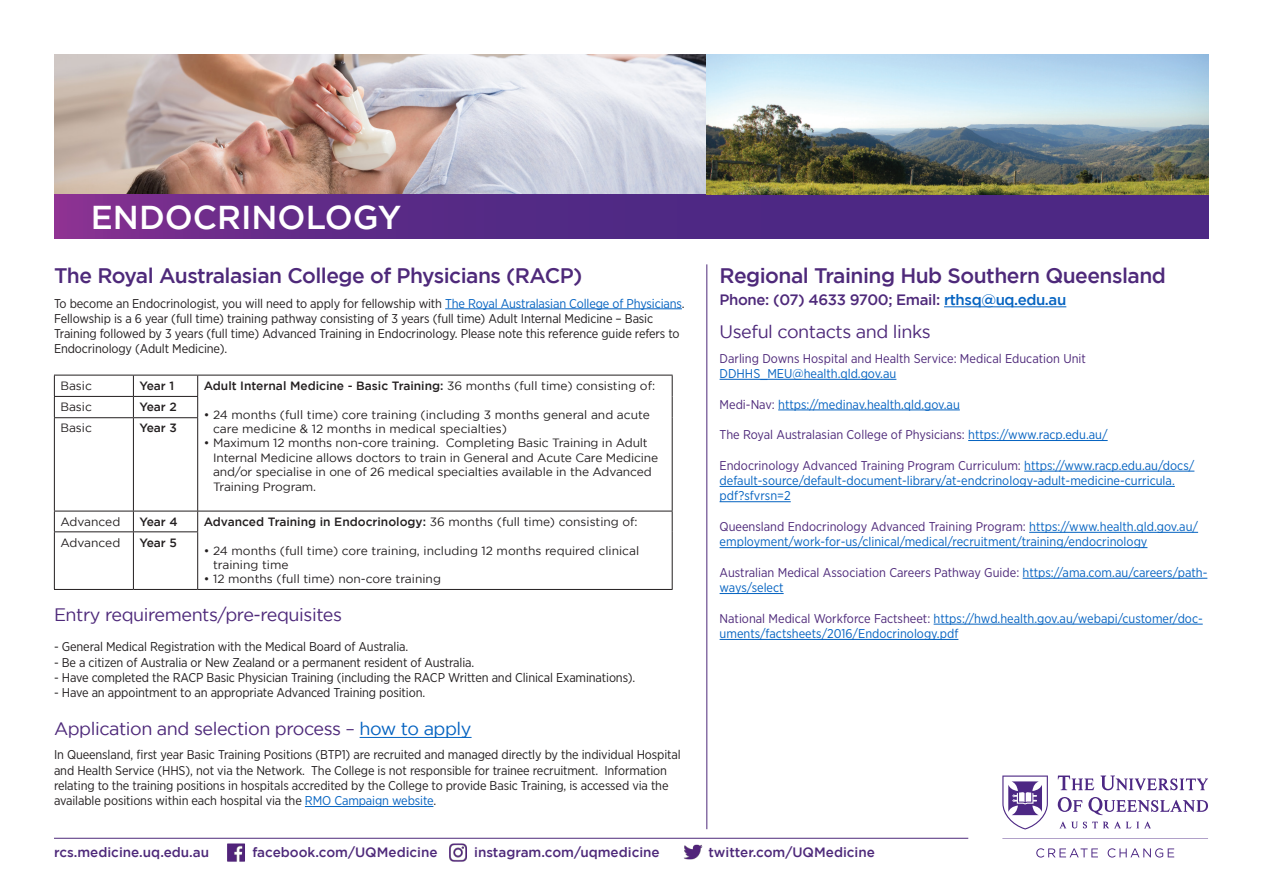
<style>
.page{position:relative;width:1263px;height:893px;background:#fff}
.page>*{position:absolute;margin:0;border:0;box-sizing:border-box;transform-origin:0 0}
.t1{font:500 33px "Gotham";color:#fff}
.t2{font:500 21px "Gotham";letter-spacing:-.025em;color:#4e297a}
.t3{font:18px "Gotham";letter-spacing:-.025em;color:#4e297a}
.t4{font:500 15px "Gotham";letter-spacing:-.025em;color:#4e297a}
.t5{font:500 13.5px "Gotham";color:#4e297a}
.t6{font:12.75px/15.3px "Gotham Narrow";letter-spacing:-.01em;color:#231f20}
.t7{font:12.75px/15.3px "Gotham Narrow";color:#0563c1}
.t8{font:12.75px/15.3px "Gotham Narrow";color:#4e297a}
.t9{font:12px/14.4px "Gotham";letter-spacing:-.01em;color:#231f20}
.t10{font:500 12px "Gotham";color:#231f20}
.s1{color:#0563c1}
.s2{font-weight:400}
.s3{color:#4e297a}
</style>
<div class="page">
<hr style="left:706px;top:264px;width:1px;height:565px;background:#4e297a">
<svg style="left:1002px;top:775px;width:206px;height:82px"></svg>
<img style="left:218px;top:837px;width:36px;height:25px">
<img style="left:440px;top:837px;width:35px;height:25px">
<img style="left:676px;top:837px;width:35px;height:23px">
<hr style="left:54px;top:838px;width:914px;height:1px;background:#4e297a">
<img style="left:54px;top:54px;width:653px;height:141px">
<svg style="left:54px;top:195px;width:1155px;height:44px;background:#582986"></svg>
<img style="left:707px;top:54px;width:502px;height:141px">
<hr style="left:944px;top:307px;width:122px;height:1px;background:#0563c1">
<hr style="left:720px;top:379px;width:176px;height:1px;background:#0563c1">
<hr style="left:778px;top:410px;width:182px;height:1px;background:#0563c1">
<hr style="left:968px;top:440px;width:140px;height:1px;background:#0563c1">
<hr style="left:1024px;top:471px;width:170px;height:1px;background:#0563c1">
<hr style="left:720px;top:486px;width:455px;height:1px;background:#0563c1">
<hr style="left:720px;top:501px;width:71px;height:1px;background:#0563c1">
<hr style="left:1029px;top:532px;width:169px;height:1px;background:#0563c1">
<hr style="left:720px;top:547px;width:427px;height:1px;background:#0563c1">
<hr style="left:1022px;top:578px;width:185px;height:1px;background:#0563c1">
<hr style="left:720px;top:593px;width:64px;height:1px;background:#0563c1">
<hr style="left:934px;top:624px;width:269px;height:1px;background:#0563c1">
<hr style="left:720px;top:639px;width:238px;height:1px;background:#0563c1">
<hr style="left:445px;top:308px;width:237px;height:1px;background:#0563c1">
<hr style="left:360px;top:737px;width:112px;height:1px;background:#0563c1">
<hr style="left:305px;top:806px;width:128px;height:1px;background:#0563c1">
<hr style="left:54px;top:375px;width:79px;height:1px;background:#231f20">
<hr style="left:133px;top:375px;width:65px;height:1px;background:#231f20">
<hr style="left:198px;top:375px;width:474px;height:1px;background:#231f20">
<hr style="left:54px;top:396px;width:79px;height:1px;background:#231f20">
<svg style="left:54px;top:375px;width:1px;height:42px"></svg>
<hr style="left:133px;top:396px;width:65px;height:1px;background:#231f20">
<svg style="left:133px;top:375px;width:1px;height:42px"></svg>
<svg style="left:197px;top:375px;width:1px;height:42px"></svg>
<svg style="left:672px;top:375px;width:1px;height:43px"></svg>
<hr style="left:54px;top:417px;width:79px;height:1px;background:#231f20">
<hr style="left:54px;top:418px;width:1px;height:93px;background:#231f20">
<hr style="left:133px;top:417px;width:65px;height:1px;background:#231f20">
<hr style="left:133px;top:418px;width:1px;height:93px;background:#231f20">
<hr style="left:197px;top:418px;width:1px;height:93px;background:#231f20">
<hr style="left:672px;top:418px;width:1px;height:93px;background:#231f20">
<hr style="left:54px;top:511px;width:79px;height:1px;background:#231f20">
<svg style="left:54px;top:511px;width:1px;height:20px"></svg>
<hr style="left:133px;top:511px;width:65px;height:1px;background:#231f20">
<svg style="left:133px;top:511px;width:1px;height:20px"></svg>
<hr style="left:198px;top:511px;width:474px;height:1px;background:#231f20">
<svg style="left:197px;top:511px;width:1px;height:20px"></svg>
<svg style="left:672px;top:511px;width:1px;height:21px"></svg>
<hr style="left:54px;top:531px;width:79px;height:1px;background:#231f20">
<hr style="left:54px;top:532px;width:1px;height:57px;background:#231f20">
<hr style="left:133px;top:531px;width:65px;height:1px;background:#231f20">
<hr style="left:133px;top:532px;width:1px;height:57px;background:#231f20">
<hr style="left:197px;top:532px;width:1px;height:57px;background:#231f20">
<hr style="left:672px;top:532px;width:1px;height:57px;background:#231f20">
<hr style="left:54px;top:589px;width:79px;height:1px;background:#231f20">
<hr style="left:133px;top:589px;width:65px;height:1px;background:#231f20">
<hr style="left:198px;top:589px;width:474px;height:1px;background:#231f20">
<h1 class="t1" style="left:91px;top:198px;width:312px">ENDOCRINOLOGY</h1>
<p class="t2" style="left:54px;top:264px;width:530px">The Royal Australasian College of Physicians (RACP)</p>
<p class="t6" style="left:54px;top:295px;width:632px">To become an Endocrinologist, you will need to apply for fellowship with <span class="s1">The Royal Australasian College of Physicians</span>.<br>Fellowship is a 6 year (full time) training pathway consisting of 3 years (full time) Adult Internal Medicine – Basic Training followed by 3 years (full time) Advanced Training in Endocrinology. Please note this reference guide refers to Endocrinology (Adult Medicine).</p>
<p class="t9" style="left:60px;top:378px;width:33px">Basic</p>
<p class="t10" style="left:139px;top:379px;width:36px">Year 1</p>
<p class="t10" style="left:204px;top:379px;width:453px">Adult Internal Medicine - Basic Training: <span class="s2">36 months (full time) consisting of:</span></p>
<p class="t9" style="left:213px;top:407px;width:438px;text-indent:-9px">• 24 months (full time) core training (including 3 months general and acute care medicine &amp; 12 months in medical specialties)</p>
<p class="t9" style="left:213px;top:436px;width:447px;text-indent:-9px">• Maximum 12 months non-core training. Completing Basic Training in Adult Internal Medicine allows doctors to train in General and Acute Care Medicine and/or specialise in one of 26 medical specialties available in the Advanced Training Program.</p>
<p class="t9" style="left:60px;top:400px;width:33px">Basic</p>
<p class="t10" style="left:139px;top:400px;width:39px">Year 2</p>
<p class="t9" style="left:60px;top:421px;width:33px">Basic</p>
<p class="t10" style="left:139px;top:421px;width:39px">Year 3</p>
<p class="t9" style="left:60px;top:514px;width:61px">Advanced</p>
<p class="t10" style="left:139px;top:515px;width:40px">Year 4</p>
<p class="t10" style="left:204px;top:515px;width:435px">Advanced Training in Endocrinology: <span class="s2">36 months (full time) consisting of:</span></p>
<p class="t9" style="left:213px;top:543px;width:428px;text-indent:-9px">• 24 months (full time) core training, including 12 months required clinical training time</p>
<p class="t9" style="left:204px;top:572px;width:239px">• 12 months (full time) non-core training</p>
<p class="t9" style="left:60px;top:535px;width:61px">Advanced</p>
<p class="t10" style="left:139px;top:535px;width:39px">Year 5</p>
<p class="t3" style="left:54px;top:604px;width:290px">Entry requirements/pre-requisites</p>
<p class="t6" style="left:54px;top:639px;width:356px">- General Medical Registration with the Medical Board of Australia.</p>
<p class="t6" style="left:54px;top:654px;width:422px">- Be a citizen of Australia or New Zealand or a permanent resident of Australia.</p>
<p class="t6" style="left:54px;top:669px;width:583px">- Have completed the RACP Basic Physician Training (including the RACP Written and Clinical Examinations).</p>
<p class="t6" style="left:54px;top:685px;width:373px">- Have an appointment to an appropriate Advanced Training position.</p>
<p class="t3" style="left:54px;top:719px;width:419px">Application and selection process – <span class="s1">how to apply</span></p>
<p class="t6" style="left:54px;top:747px;width:628px">In Queensland, first year Basic Training Positions (BTP1) are recruited and managed directly by the individual Hospital and Health Service (HHS), not via the Network. The College is not responsible for trainee recruitment. Information relating to the training positions in hospitals accredited by the College to provide Basic Training, is accessed via the available positions within each hospital via the <span class="s1">RMO Campaign website</span>.</p>
<p class="t2" style="left:720px;top:264px;width:448px">Regional Training Hub Southern Queensland</p>
<p class="t4" style="left:720px;top:291px;width:348px">Phone: (07) 4633 9700; Email: <span class="s1">rthsq@uq.edu.au</span></p>
<p class="t3" style="left:720px;top:322px;width:213px">Useful contacts and links</p>
<p class="t8" style="left:720px;top:350px;width:368px">Darling Downs Hospital and Health Service: Medical Education Unit</p>
<p class="t7" style="left:720px;top:366px;width:178px">DDHHS_MEU@health.qld.gov.au</p>
<p class="t7" style="left:720px;top:396px;width:242px"><span class="s3">Medi-Nav:</span> https://medinav.health.qld.gov.au</p>
<p class="t8" style="left:720px;top:427px;width:390px">The Royal Australasian College of Physicians: <span class="s1">https://www.racp.edu.au/</span></p>
<p class="t7" style="left:720px;top:457px;width:476px"><span class="s3">Endocrinology Advanced Training Program Curriculum:</span> https://www.racp.edu.au/docs/ default-source/default-document-library/at-endcrinology-adult-medicine-curricula. pdf?sfvrsn=2</p>
<p class="t7" style="left:720px;top:519px;width:480px"><span class="s3">Queensland Endocrinology Advanced Training Program:</span> https://www.health.qld.gov.au/ employment/work-for-us/clinical/medical/recruitment/training/endocrinology</p>
<p class="t8" style="left:720px;top:565px;width:489px">Australian Medical Association Careers Pathway Guide: <span class="s1">https://ama.com.au/careers/path&shy;ways/select</span></p>
<p class="t7" style="left:720px;top:610px;width:485px"><span class="s3">National Medical Workforce Factsheet:</span> https://hwd.health.gov.au/webapi/customer/doc&shy;uments/factsheets/2016/Endocrinology.pdf</p>
<p class="t5" style="left:54px;top:845px;width:157px">rcs.medicine.uq.edu.au</p>
<p class="t5" style="left:252px;top:845px;width:187px">facebook.com/UQMedicine</p>
<p class="t5" style="left:474px;top:845px;width:187px">instagram.com/uqmedicine</p>
<p class="t5" style="left:708px;top:845px;width:168px">twitter.com/UQMedicine</p>
</div>
